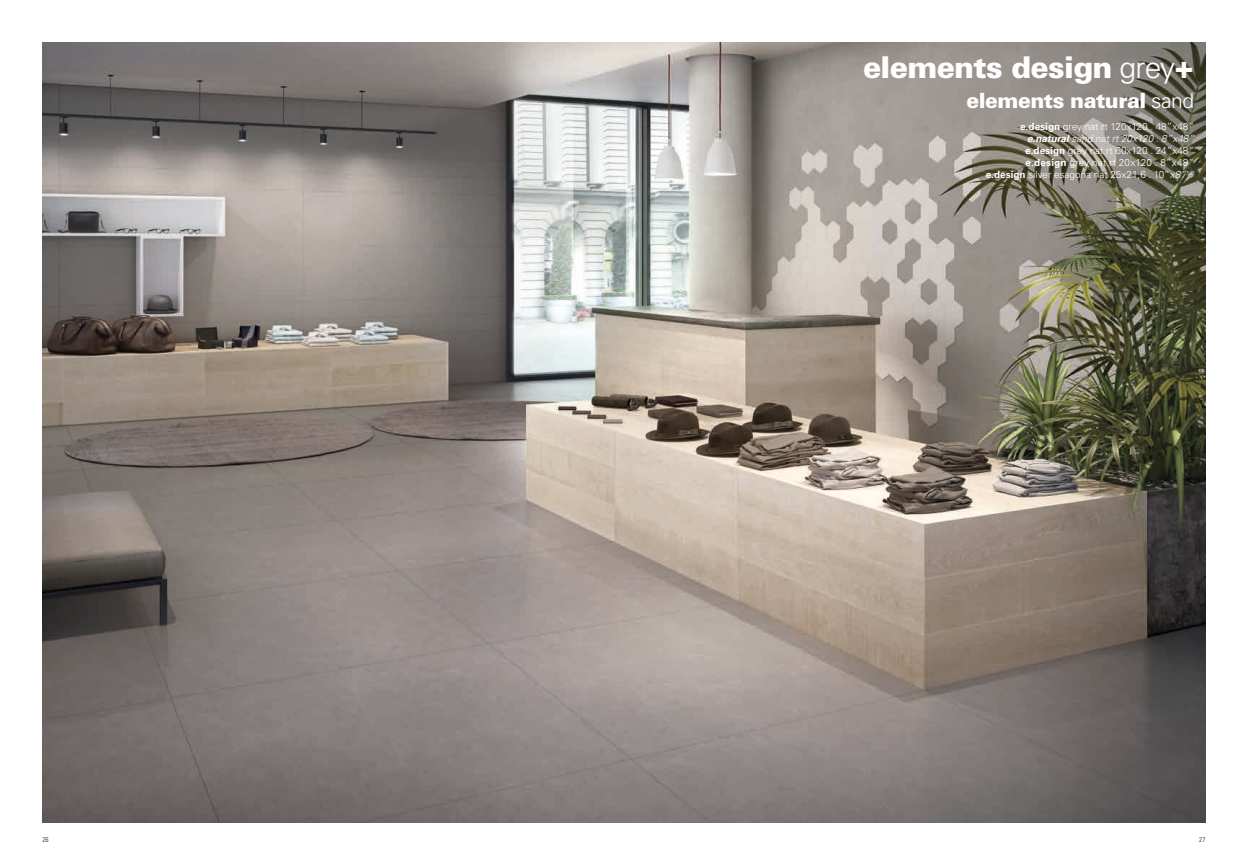
<style>
.page{position:relative;width:1248px;height:865px;background:#fff}
.page>*{position:absolute;margin:0;border:0;box-sizing:border-box;transform-origin:0 0}
.t1{font:900 30px "Univers LT Std";letter-spacing:-.025em;color:#fff}
.t2{font:900 21px "Univers LT Std";letter-spacing:-.025em;color:#fff}
.t3{font:300 10px/12px "Univers LT Std";color:#fff;text-align:right}
.t4{font:300 condensed 7px "Univers LT Std";color:#1d1d1b}
.s1{font-weight:300}
.s2{font-weight:700}
.s3{font-weight:700;font-style:italic}
.s4{font-style:italic}
</style>
<div class="page">
<img style="left:43px;top:43px;width:1162px;height:779px">
<h1 class="t1" style="left:862px;top:49px;width:332px">elements design <span class="s1">grey</span>+</h1>
<h2 class="t2" style="left:966px;top:88px;width:229px">elements natural <span class="s1">sand</span></h2>
<p class="t3" style="left:985px;top:120px;width:210px"><span class="s2">e.design</span> grey nat rt 120x120 . 48”x48” <span class="s3">e.natural</span> <span class="s4">sand nat rt 20x120 . 8”x48” </span><span class="s2">e.design</span> grey nat rt 60x120 . 24”x48” <span class="s2">e.design</span> grey nat rt 20x120 . 8”x48” <span class="s2">e.design</span> silver esagona nat 25x21,6 . 10”<span class="s4">x8”</span><sup>5/8</sup></p>
<p class="t4" style="left:43px;top:835px;width:8px">26</p>
<p class="t4" style="left:1199px;top:835px;width:8px">27</p>
</div>
